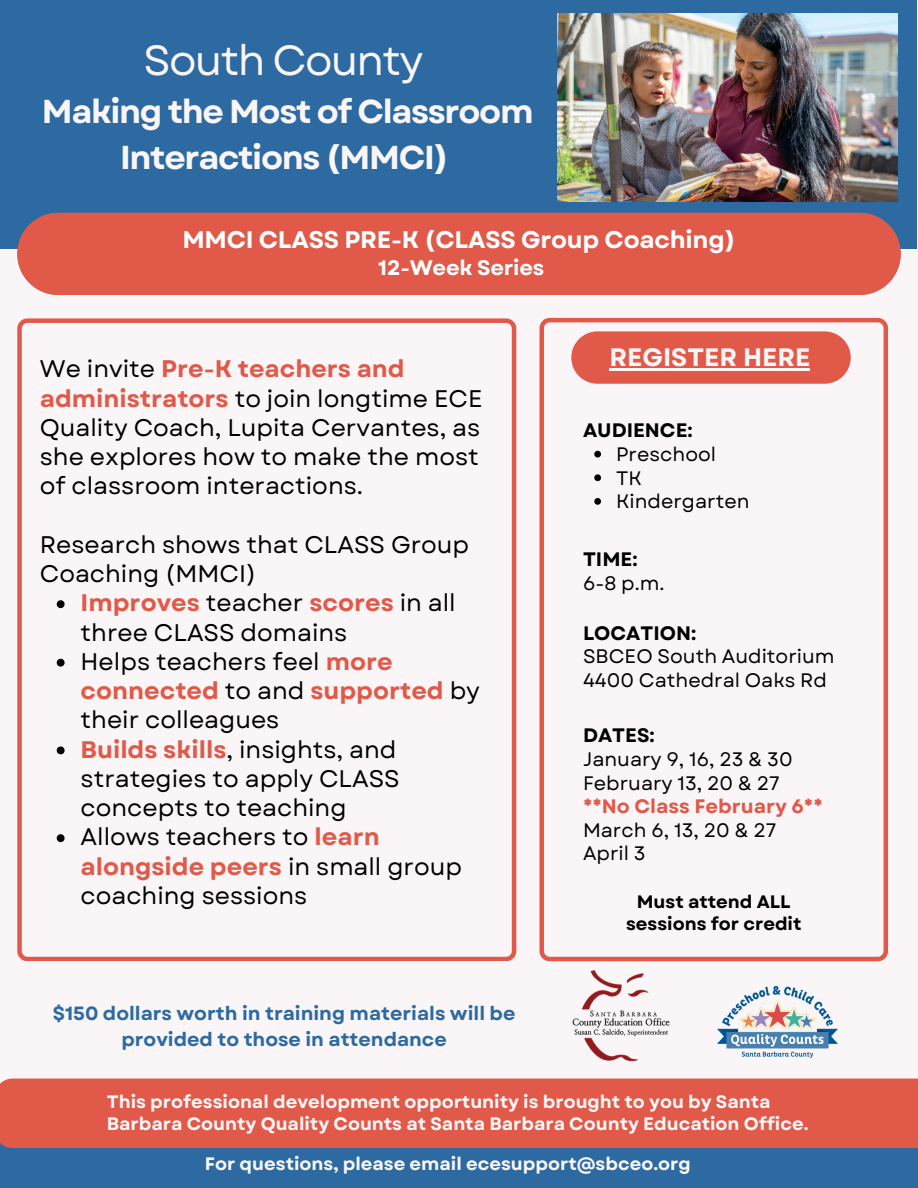
<style>
.page{position:relative;width:918px;height:1188px;background:#faf6f7}
.page>*{position:absolute;margin:0;border:0;box-sizing:border-box;transform-origin:0 0}
.t1{font:42.15px "Garet";letter-spacing:-.04em;color:#faf6f7}
.t2{font:700 33px/46.2px "Garet";letter-spacing:-.04em;color:#faf6f7;text-align:center}
.t3{font:700 25.2px "Garet";color:#faf6f7}
.t4{font:24px/29.2px "Garet";color:#000}
.t5{font:700 24px "Garet";letter-spacing:-.01em;color:#fff}
.t6{font:700 21px "Garet";letter-spacing:-.01em;color:#fff}
.t7{font:19.5px/23.7px "Garet";color:#000}
.t8{font:700 19.5px "Garet";color:#000}
.t9{font:700 19.5px "Garet";color:#e15949}
.t10{font:700 19.2px/25.8px "Garet";color:#2d6aa2;text-align:center}
.t11{font:700 18px/21.3px "Garet";color:#faf6f7}
.t12{font:700 18px/22.5px "Garet";color:#000;text-align:center}
.s1{font-weight:700;color:#e15949}
</style>
<div class="page">
<svg style="left:540px;top:318px;width:348px;height:643px"></svg>
<div style="left:0;top:0;width:917px;height:248px;background:#2d6aa2"></div>
<img style="left:572px;top:970px;width:98px;height:92px">
<img style="left:718px;top:986px;width:120px;height:71px">
<svg style="left:17px;top:318px;width:499px;height:643px"></svg>
<svg style="left:571px;top:331px;width:280px;height:53px"></svg>
<img style="left:557px;top:14px;width:341px;height:188px">
<div style="left:17px;top:213px;width:883px;height:82px;background:#e15949"></div>
<hr style="left:610px;top:368px;width:200px;height:3px;background:#faf6f7">
<div style="left:0;top:1130px;width:918px;height:58px;background:#2d6aa2"></div>
<div style="left:0;top:1079px;width:918px;height:69px;background:#e15949"></div>
<svg style="left:594px;top:451px;width:7px;height:7px"></svg>
<svg style="left:594px;top:474px;width:7px;height:7px"></svg>
<svg style="left:594px;top:498px;width:7px;height:7px"></svg>
<svg style="left:57px;top:600px;width:8px;height:8px"></svg>
<svg style="left:57px;top:659px;width:8px;height:8px"></svg>
<svg style="left:57px;top:746px;width:8px;height:8px"></svg>
<svg style="left:57px;top:834px;width:8px;height:8px"></svg>
<h3 class="t1" style="left:144px;top:30px;width:281px">South County</h3>
<h3 class="t2" style="left:42px;top:89px;width:493px">Making the Most of Classroom<br>Interactions (MMCI)</h3>
<h1 class="t5" style="left:182px;top:222px;width:555px">MMCI CLASS PRE-K (CLASS Group Coaching)</h1>
<h1 class="t6" style="left:378px;top:252px;width:168px">12-Week Series</h1>
<p class="t4" style="left:40px;top:355px;width:444px">We invite <span class="s1">Pre-K teachers and administrators</span> to join longtime ECE<br>Quality Coach, Lupita Cervantes, as she explores how to make the most of classroom interactions.</p>
<p class="t4" style="left:40px;top:530px;width:431px">Research shows that CLASS Group<br>Coaching (MMCI)</p>
<h6 class="t4" style="left:81px;top:589px;width:377px"><span class="s1">Improves</span> teacher <span class="s1">scores</span> in all three CLASS domains</h6>
<h2 class="t4" style="left:81px;top:647px;width:401px">Helps teachers feel <span class="s1">more connected</span> to and <span class="s1">supported</span> by their colleagues</h2>
<h6 class="t4" style="left:81px;top:735px;width:321px"><span class="s1">Builds skills</span>, insights, and strategies to apply CLASS concepts to teaching</h6>
<p class="t4" style="left:81px;top:823px;width:383px">Allows teachers to <span class="s1">learn alongside peers</span> in small group coaching sessions</p>
<p class="t10" style="left:53px;top:1001px;width:464px">$150 dollars worth in training materials will be provided to those in attendance</p>
<p class="t3" style="left:610px;top:339px;width:202px">REGISTER HERE</p>
<p class="t8" style="left:583px;top:416px;width:111px">AUDIENCE:</p>
<p class="t7" style="left:616px;top:442px;width:135px">Preschool<br>TK<br>Kindergarten</p>
<p class="t8" style="left:583px;top:545px;width:56px">TIME:</p>
<p class="t7" style="left:583px;top:571px;width:83px">6-8 p.m.</p>
<p class="t8" style="left:583px;top:619px;width:115px">LOCATION:</p>
<p class="t7" style="left:583px;top:645px;width:253px">SBCEO South Auditorium<br>4400 Cathedral Oaks Rd</p>
<p class="t8" style="left:583px;top:721px;width:73px">DATES:</p>
<p class="t7" style="left:583px;top:747px;width:211px">January 9, 16, 23 &amp; 30<br>February 13, 20 &amp; 27</p>
<p class="t9" style="left:583px;top:792px;width:241px">**No Class February 6**</p>
<p class="t7" style="left:583px;top:818px;width:195px">March 6, 13, 20 &amp; 27<br>April 3</p>
<p class="t12" style="left:626px;top:890px;width:177px">Must attend ALL sessions for credit</p>
<h4 class="t11" style="left:107px;top:1092px;width:703px">This professional development opportunity is brought to you by Santa<br>Barbara County Quality Counts at Santa Barbara County Education Office.</h4>
<h4 class="t11" style="left:205px;top:1153px;width:487px">For questions, please email ecesupport@sbceo.org</h4>
</div>
